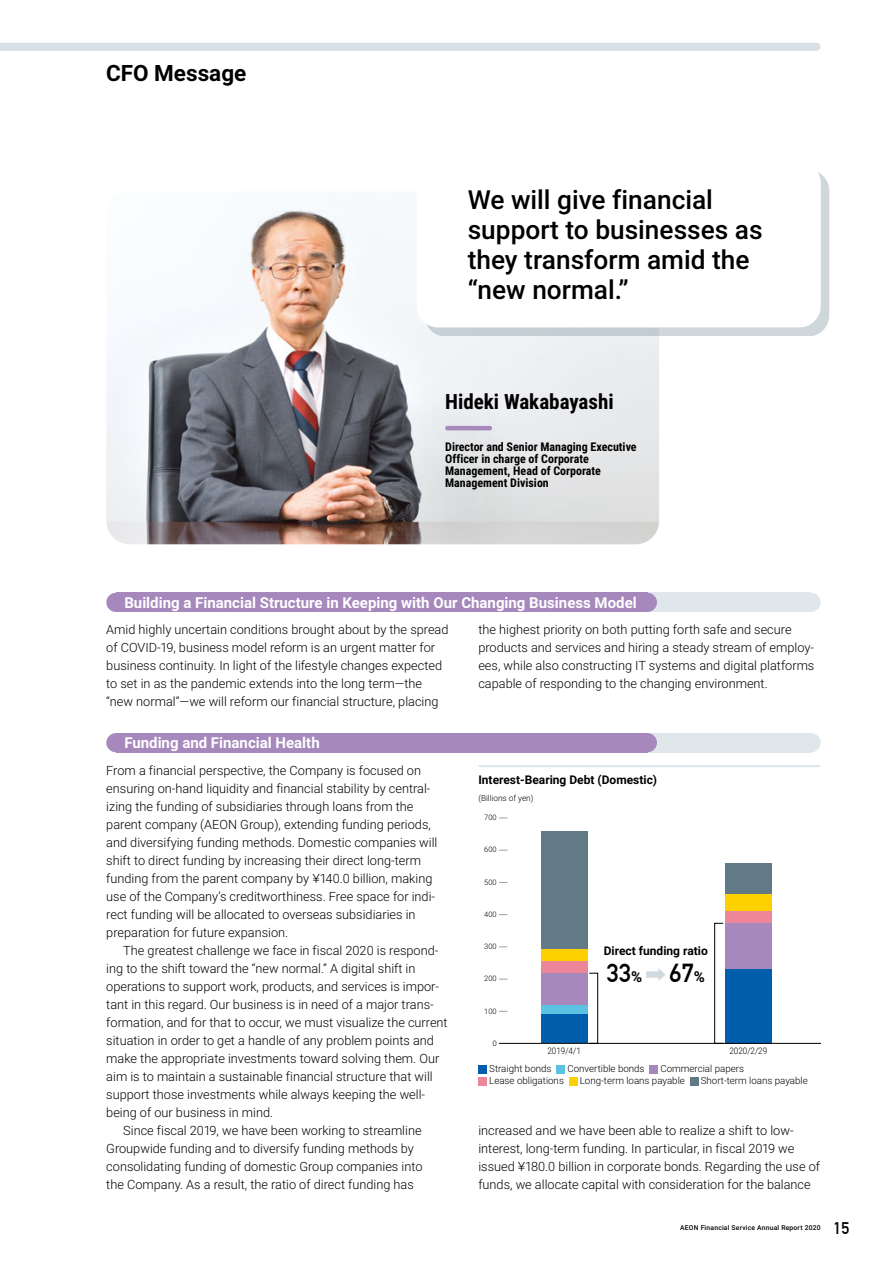
<style>
.page{position:relative;width:893px;height:1263px;background:#fff}
.page>*{position:absolute;margin:0;border:0;box-sizing:border-box;transform-origin:0 0}
.AFS_本文_8_8-16{font:500 26.25px/30px "Roboto";color:#000}
.AFS_本文_8_8-16-2{font:700 25.5px "DIN Alternate";color:#000}
._20_AFS_ページタイトル{font:700 22.5px "Roboto";color:#000}
.AFS_役員氏名{font:700 21px "Roboto Condensed";color:#000}
.t1{font:700 16.5px "DIN Alternate";color:#000}
._20_AFS_ページタイトル-2{font:700 15px "Roboto";color:#fff}
.AFS_本文_8_8-16-3{font:300 12.75px/18px "Roboto";color:#000}
.AFS_役員役職{font:700 12px/12px "Roboto Condensed";color:#000}
.グラフTTLケイあり{font:700 12px "Roboto";color:#000}
.人材CSR_見出し05{font:700 12px "Roboto";color:#000}
._04-キャプション{font:300 9.75px "Roboto";color:#000}
.t2{font:300 9px "Roboto";color:#000;scale:.9 1}
.単位{font:300 8.25px "Roboto";color:#000}
.t3{font:300 7.5px "Roboto";color:#000}
.t4{font:300 7.5px "Avenir LT Std";color:#000}
.t5{font:500 6.75px "Roboto";letter-spacing:.03em;color:#000}
.s1{font-family:"Roboto";font-size:15px}
</style>
<div class="page">
<img style="left:106px;top:207px;width:553px;height:337px">
<div style="left:0;top:43px;width:820px;height:8px;background:#d8e0e5"></div>
<hr style="left:445px;top:426px;width:47px;height:4px;background:#a688bd;border-radius:2px">
<div style="left:425px;top:170px;width:404px;height:166px;background:#627a86;opacity:.3"></div>
<div style="left:417px;top:162px;width:404px;height:165px;background:#fff;border-radius:21px"></div>
<div style="left:801px;top:593px;width:20px;height:19px;background:#e0e7eb;border-radius:50%"></div>
<div style="left:280px;top:593px;width:531px;height:19px;background:#e0e7eb"></div>
<div style="left:106px;top:593px;width:19px;height:19px;background:#a688bd;border-radius:50%"></div>
<div style="left:638px;top:593px;width:19px;height:19px;background:#a688bd;border-radius:50%"></div>
<div style="left:116px;top:593px;width:531px;height:19px;background:#a688bd"></div>
<div style="left:801px;top:733px;width:20px;height:19px;background:#e0e7eb;border-radius:50%"></div>
<div style="left:280px;top:733px;width:531px;height:19px;background:#e0e7eb"></div>
<div style="left:106px;top:733px;width:19px;height:19px;background:#a688bd;border-radius:50%"></div>
<div style="left:638px;top:733px;width:19px;height:19px;background:#a688bd;border-radius:50%"></div>
<div style="left:116px;top:733px;width:531px;height:19px;background:#a688bd"></div>
<div style="left:541px;top:831px;width:46px;height:118px;background:#627a86"></div>
<div style="left:725px;top:863px;width:46px;height:31px;background:#627a86"></div>
<div style="left:541px;top:949px;width:46px;height:12px;background:#fdd000"></div>
<div style="left:725px;top:894px;width:46px;height:17px;background:#fdd000"></div>
<div style="left:541px;top:961px;width:46px;height:12px;background:#ee869a"></div>
<div style="left:725px;top:911px;width:46px;height:12px;background:#ee869a"></div>
<div style="left:541px;top:973px;width:46px;height:32px;background:#a688bd"></div>
<div style="left:725px;top:923px;width:46px;height:46px;background:#a688bd"></div>
<div style="left:541px;top:1005px;width:46px;height:9px;background:#5ac3e1"></div>
<div style="left:541px;top:1014px;width:46px;height:29px;background:#005ead"></div>
<div style="left:725px;top:969px;width:46px;height:74px;background:#005ead"></div>
<hr style="left:499px;top:1043px;width:322px;height:1px;background:#000">
<div style="left:589px;top:973px;width:9px;height:70px;border:1px solid #000"></div>
<div style="left:714px;top:923px;width:9px;height:120px;border:1px solid #000"></div>
<svg style="left:646px;top:968px;width:20px;height:13px"></svg>
<svg style="left:479px;top:765px;width:341px;height:2px"></svg>
<div style="left:478px;top:1065px;width:9px;height:8px;background:#005ead"></div>
<div style="left:556px;top:1065px;width:9px;height:8px;background:#5ac3e1"></div>
<div style="left:649px;top:1065px;width:9px;height:8px;background:#a688bd"></div>
<div style="left:478px;top:1077px;width:9px;height:8px;background:#ee869a"></div>
<div style="left:569px;top:1077px;width:8px;height:8px;background:#fdd000"></div>
<div style="left:690px;top:1077px;width:8px;height:8px;background:#627a86"></div>
<p class="_20_AFS_ページタイトル" style="left:106px;top:57px;width:142px">CFO Message</p>
<p class="AFS_本文_8_8-16" style="left:468px;top:184px;width:296px">We will give financial support to businesses as they transform amid the “new normal.”</p>
<p class="AFS_役員氏名" style="left:445px;top:387px;width:170px">Hideki Wakabayashi</p>
<p class="AFS_役員役職" style="left:445px;top:440px;width:193px">Director and Senior Managing Executive<br>Officer in charge of Corporate<br>Management, Head of Corporate<br>Management Division</p>
<p class="_20_AFS_ページタイトル-2" style="left:124px;top:592px;width:514px">Building a Financial Structure in Keeping with Our Changing Business Model</p>
<p class="AFS_本文_8_8-16-3" style="left:106px;top:620px;width:344px">Amid highly uncertain conditions brought about by the spread of COVID-19, business model reform is an urgent matter for business continuity. In light of the lifestyle changes expected to set in as the pandemic extends into the long term—the “new normal”—we will reform our financial structure, placing</p>
<p class="AFS_本文_8_8-16-3" style="left:478px;top:620px;width:338px">the highest priority on both putting forth safe and secure products and services and hiring a steady stream of employ&shy;ees, while also constructing IT systems and digital platforms capable of responding to the changing environment.</p>
<p class="_20_AFS_ページタイトル-2" style="left:124px;top:732px;width:197px">Funding and Financial Health</p>
<p class="AFS_本文_8_8-16-3" style="left:106px;top:761px;width:333px">From a financial perspective, the Company is focused on ensuring on-hand liquidity and financial stability by central&shy;izing the funding of subsidiaries through loans from the parent company (AEON Group), extending funding periods, and diversifying funding methods. Domestic companies will shift to direct funding by increasing their direct long-term funding from the parent company by ¥140.0 billion, making use of the Company’s creditworthiness. Free space for indi&shy;rect funding will be allocated to overseas subsidiaries in preparation for future expansion.</p>
<p class="AFS_本文_8_8-16-3" style="left:106px;top:940px;width:343px;text-indent:17px">The greatest challenge we face in fiscal 2020 is respond&shy;ing to the shift toward the “new normal.” A digital shift in operations to support work, products, and services is impor&shy;tant in this regard. Our business is in need of a major trans&shy;formation, and for that to occur, we must visualize the current situation in order to get a handle of any problem points and make the appropriate investments toward solving them. Our aim is to maintain a sustainable financial structure that will support those investments while always keeping the well&shy;being of our business in mind.</p>
<p class="AFS_本文_8_8-16-3" style="left:106px;top:1120px;width:318px;text-indent:17px">Since fiscal 2019, we have been working to streamline Groupwide funding and to diversify funding methods by consolidating funding of domestic Group companies into the Company. As a result, the ratio of direct funding has</p>
<p class="AFS_本文_8_8-16-3" style="left:478px;top:1121px;width:343px">increased and we have been able to realize a shift to low&shy;interest, long-term funding. In particular, in fiscal 2019 we issued ¥180.0 billion in corporate bonds. Regarding the use of funds, we allocate capital with consideration for the balance</p>
<p class="グラフTTLケイあり" style="left:478px;top:772px;width:180px">Interest-Bearing Debt (Domestic)</p>
<p class="単位" style="left:478px;top:792px;width:57px">(Billions of yen)</p>
<p class="t3" style="left:484px;top:812px;width:14px">700</p>
<p class="t3" style="left:484px;top:844px;width:14px">600</p>
<p class="t3" style="left:484px;top:877px;width:14px">500</p>
<p class="t3" style="left:484px;top:909px;width:14px">400</p>
<p class="t3" style="left:484px;top:941px;width:14px">300</p>
<p class="t3" style="left:484px;top:973px;width:14px">200</p>
<p class="t3" style="left:484px;top:1005px;width:14px">100</p>
<p class="t4" style="left:493px;top:1038px;width:5px">0</p>
<p class="人材CSR_見出し05" style="left:604px;top:942px;width:105px">Direct funding ratio</p>
<p class="AFS_本文_8_8-16-2" style="left:607px;top:953px;width:100px">33<span class="s1">%</span> 67<span class="s1">%</span></p>
<p class="t2" style="left:547px;top:1044px;width:39px">2019/4/1</p>
<p class="t2" style="left:729px;top:1044px;width:44px">2020/2/29</p>
<p class="_04-キャプション" style="left:489px;top:1062px;width:64px">Straight bonds</p>
<p class="_04-キャプション" style="left:567px;top:1062px;width:79px">Convertible bonds</p>
<p class="_04-キャプション" style="left:660px;top:1062px;width:85px">Commercial papers</p>
<p class="_04-キャプション" style="left:489px;top:1074px;width:76px">Lease obligations</p>
<p class="_04-キャプション" style="left:580px;top:1074px;width:107px">Long-term loans payable</p>
<p class="_04-キャプション" style="left:701px;top:1074px;width:108px">Short-term loans payable</p>
<p class="t5" style="left:680px;top:1222px;width:142px">AEON Financial Service Annual Report 2020</p>
<p class="t1" style="left:833px;top:1215px;width:17px">15</p>
</div>
